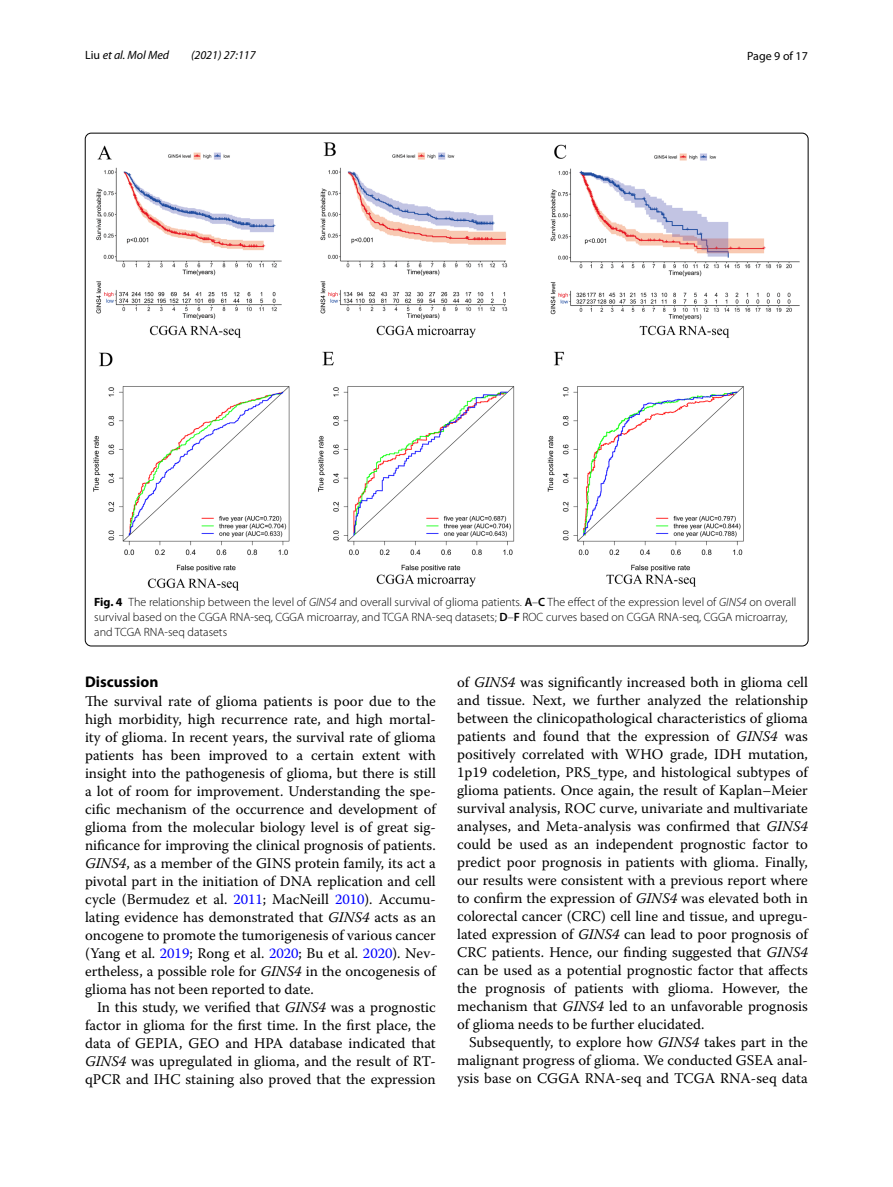
<style>
.page{position:relative;width:893px;height:1187px;background:#fff}
.page>*{position:absolute;margin:0;border:0;box-sizing:border-box;transform-origin:0 0}
.t1{font:700 15.45px "Myriad Pro";color:#000}
.t2{font:14.7px/18px "Warnock Pro";color:#000;text-align:justify}
.t3{font:300 12px/15px "Myriad Pro";color:#000}
.t4{font:italic 12px "Myriad Pro";color:#000}
.t5{font:12px "Myriad Pro";color:#000}
.s1{font-style:normal}
.s2{font-weight:700}
.s3{font-style:italic}
.s4{font-weight:600}
.s5{color:#00f}
</style>
<div class="page">
<img style="left:94px;top:142px;width:706px;height:448px">
<p class="t4" style="left:85px;top:48px;width:86px"><span class="s1">Liu</span> et al. Mol Med</p>
<p class="t4" style="left:191px;top:48px;width:66px">(2021) 27:117</p>
<p class="t5" style="left:747px;top:48px;width:62px">Page 9 of 17</p>
<p class="t3" style="left:94px;top:594px;width:704px"><span class="s2">Fig. 4</span> The relationship between the level of <span class="s3">GINS4</span> and overall survival of glioma patients. <span class="s4">A</span>–<span class="s4">C</span> The effect of the expression level of <span class="s3">GINS4</span> on overall survival based on the CGGA RNA-seq, CGGA microarray, and TCGA RNA-seq datasets; <span class="s4">D</span>–<span class="s4">F</span> ROC curves based on CGGA RNA-seq, CGGA microarray, and TCGA RNA-seq datasets</p>
<p class="t1" style="left:85px;top:672px;width:75px">Discussion</p>
<p class="t2" style="left:85px;top:691px;width:352px">The survival rate of glioma patients is poor due to the high morbidity, high recurrence rate, and high mortal&shy;ity of glioma. In recent years, the survival rate of glioma patients has been improved to a certain extent with insight into the pathogenesis of glioma, but there is still a lot of room for improvement. Understanding the spe&shy;cific mechanism of the occurrence and development of glioma from the molecular biology level is of great sig&shy;nificance for improving the clinical prognosis of patients.<br><span class="s3">GINS4</span>, as a member of the GINS protein family, its act a pivotal part in the initiation of DNA replication and cell cycle (Bermudez et al. <span class="s5">2011</span>; MacNeill <span class="s5">2010</span>). Accumu&shy;lating evidence has demonstrated that <span class="s3">GINS4</span> acts as an oncogene to promote the tumorigenesis of various cancer (Yang et al. <span class="s5">2019</span>; Rong et al. <span class="s5">2020</span>; Bu et al. <span class="s5">2020</span>). Nev&shy;ertheless, a possible role for <span class="s3">GINS4</span> in the oncogenesis of glioma has not been reported to date.</p>
<p class="t2" style="left:85px;top:997px;width:352px;text-indent:12px">In this study, we verified that <span class="s3">GINS4</span> was a prognostic factor in glioma for the first time. In the first place, the data of GEPIA, GEO and HPA database indicated that <span class="s3">GINS4</span> was upregulated in glioma, and the result of RT&shy;qPCR and IHC staining also proved that the expression</p>
<p class="t2" style="left:457px;top:672px;width:352px">of <span class="s3">GINS4</span> was significantly increased both in glioma cell and tissue. Next, we further analyzed the relationship between the clinicopathological characteristics of glioma patients and found that the expression of <span class="s3">GINS4</span> was positively correlated with WHO grade, IDH mutation, 1p19 codeletion, PRS_type, and histological subtypes of glioma patients. Once again, the result of Kaplan–Meier survival analysis, ROC curve, univariate and multivariate analyses, and Meta-analysis was confirmed that <span class="s3">GINS4 </span>could be used as an independent prognostic factor to predict poor prognosis in patients with glioma. Finally, our results were consistent with a previous report where to confirm the expression of <span class="s3">GINS4</span> was elevated both in colorectal cancer (CRC) cell line and tissue, and upregu&shy;lated expression of <span class="s3">GINS4</span> can lead to poor prognosis of CRC patients. Hence, our finding suggested that <span class="s3">GINS4 </span>can be used as a potential prognostic factor that affects the prognosis of patients with glioma. However, the mechanism that <span class="s3">GINS4</span> led to an unfavorable prognosis of glioma needs to be further elucidated.</p>
<p class="t2" style="left:457px;top:1032px;width:352px;text-indent:12px">Subsequently, to explore how <span class="s3">GINS4</span> takes part in the malignant progress of glioma. We conducted GSEA anal&shy;ysis base on CGGA RNA-seq and TCGA RNA-seq data</p>
</div>
